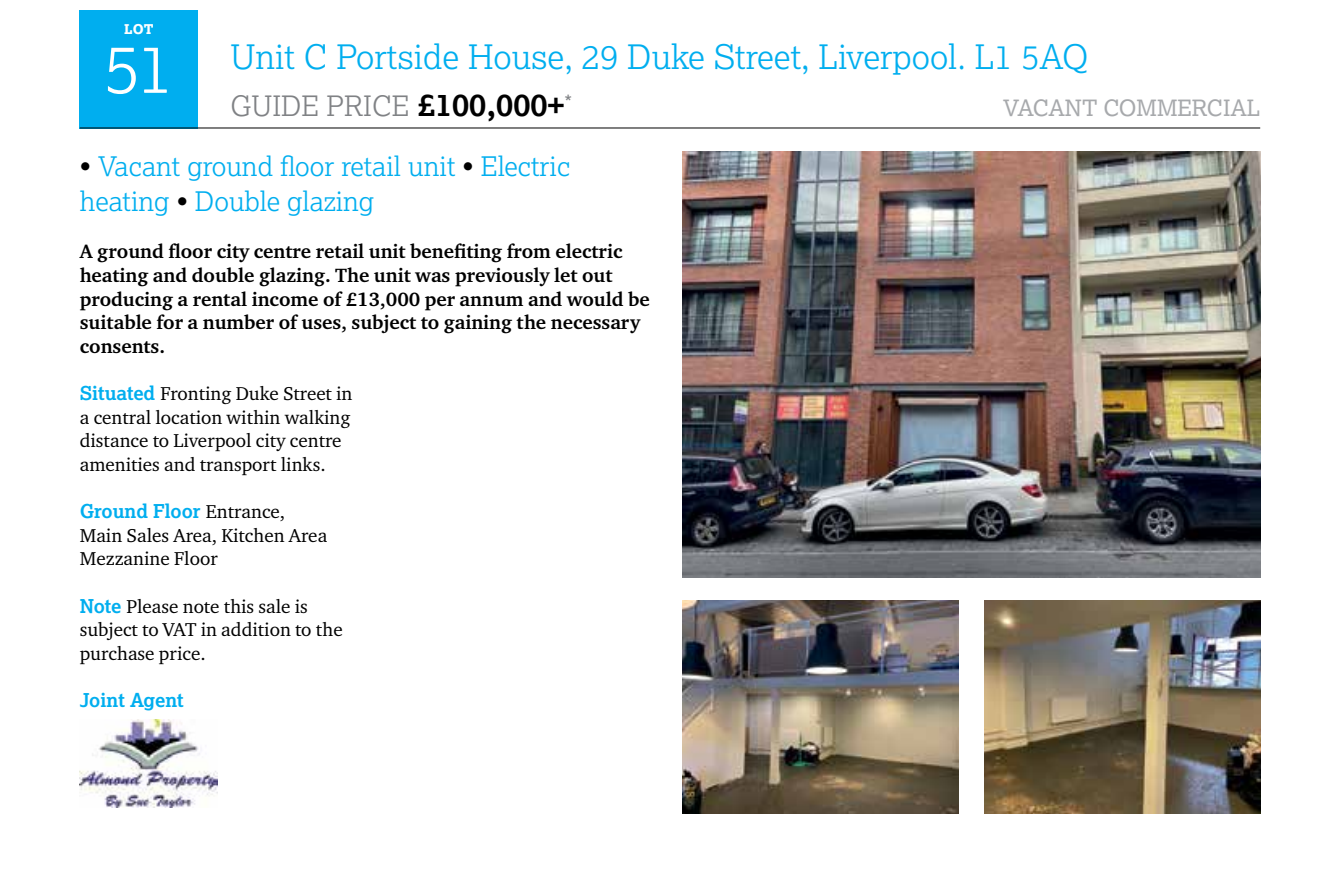
<style>
.page{position:relative;width:1340px;height:880px;background:#fff}
.page>*{position:absolute;margin:0;border:0;box-sizing:border-box;transform-origin:0 0}
.t1{font:300 67.5px "Lexia";color:#fff}
.t2{font:300 33.75px "Lexia";color:#00aeef}
.t3{font:300 28.12px "Lexia";color:#808285}
.t4{font:300 27px/35.3px "Lexia";color:#00aeef}
.t5{font:22.5px "Lexia";color:#a7a9ac}
.t6{font:20.25px "Lexia";color:#808285}
.t7{font:700 19.8px/23.6px "Charter ITC Pro";color:#000}
.t8{font:19.12px/23.6px "Charter ITC Pro";color:#000}
.t9{font:700 19.12px "Lexia";color:#00aeef}
.t10{font:800 13.5px "Lexia";color:#fff}
.s1{font-weight:700;font-size:31.5px;color:#000}
.s2{color:#000}
.s3{font-family:"Lexia";font-weight:700;color:#00aeef}
.s4{font-family:"Charter ITC Pro";font-weight:400;color:#000}
</style>
<div class="page">
<div style="left:80px;top:10px;width:118px;height:118px;background:#00aeef"></div>
<hr style="left:80px;top:128px;width:1180px;height:1px;background:#000">
<img style="left:682px;top:601px;width:276px;height:212px">
<img style="left:984px;top:601px;width:276px;height:212px">
<img style="left:682px;top:152px;width:578px;height:425px">
<img style="left:80px;top:719px;width:138px;height:88px">
<p class="t10" style="left:124px;top:20px;width:31px">LOT</p>
<h1 class="t1" style="left:104px;top:26px;width:71px">51</h1>
<h2 class="t2" style="left:230px;top:36px;width:859px">Unit C Portside House, 29 Duke Street, Liverpool. L1 5AQ</h2>
<h3 class="t3" style="left:230px;top:88px;width:335px">GUIDE PRICE <span class="s1">£100,000+</span></h3>
<p class="t5" style="left:1003px;top:94px;width:259px">VACANT COMMERCIAL</p>
<p class="t6" style="left:564px;top:90px;width:9px">*</p>
<h3 class="t4" style="left:80px;top:147px;width:492px"><span class="s2">•</span> Vacant ground floor retail unit <span class="s2">•</span> Electric heating <span class="s2">•</span> Double glazing</h3>
<p class="t7" style="left:80px;top:240px;width:571px">A ground floor city centre retail unit benefiting from electric heating and double glazing. The unit was previously let out producing a rental income of £13,000 per annum and would be suitable for a number of uses, subject to gaining the necessary consents.</p>
<p class="t8" style="left:80px;top:381px;width:274px"><span class="s3">Situated</span> Fronting Duke Street in a central location within walking distance to Liverpool city centre amenities and transport links.</p>
<p class="t9" style="left:80px;top:499px;width:207px">Ground Floor <span class="s4">Entrance,</span></p>
<p class="t8" style="left:80px;top:523px;width:249px">Main Sales Area, Kitchen Area<br>Mezzanine Floor</p>
<p class="t8" style="left:80px;top:594px;width:264px"><span class="s3">Note</span> Please note this sale is subject to VAT in addition to the purchase price.</p>
<p class="t9" style="left:80px;top:688px;width:105px">Joint Agent</p>
</div>
